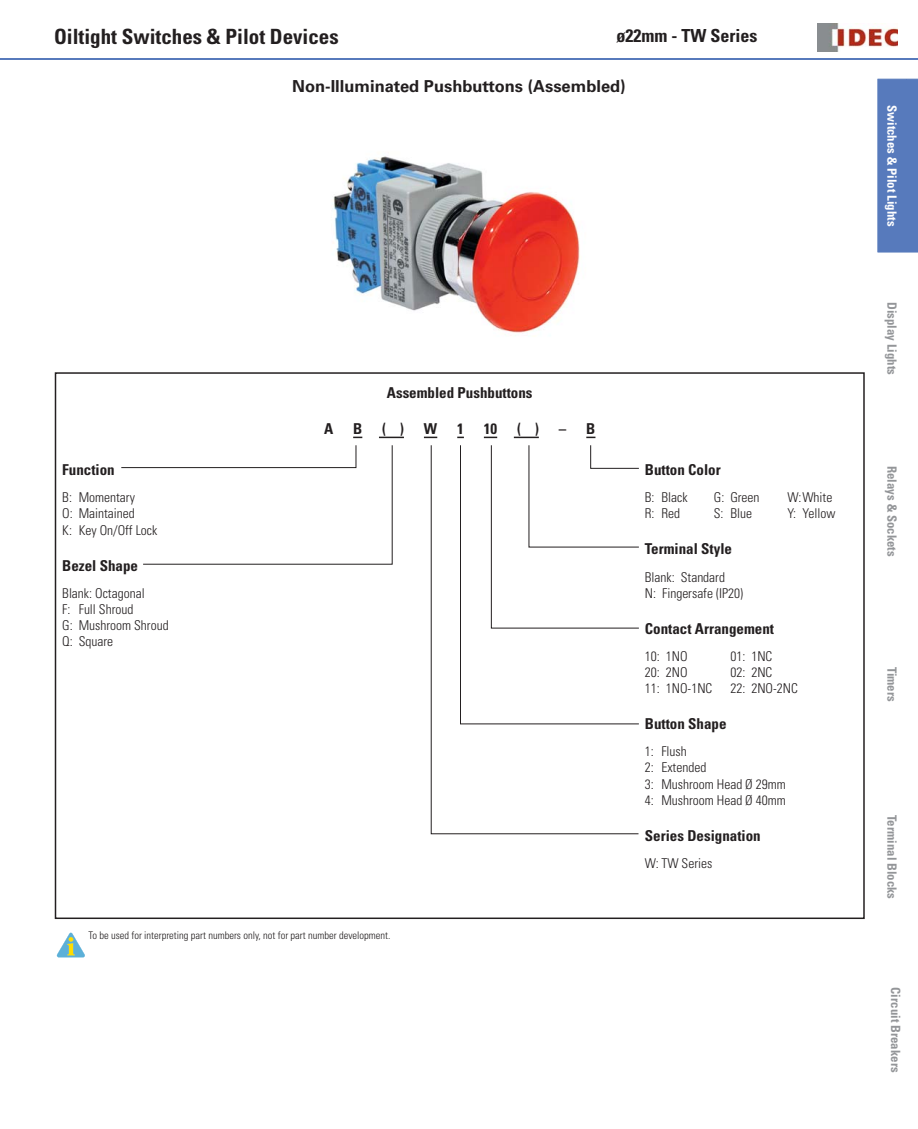
<style>
.page{position:relative;width:918px;height:1129px;background:#fff}
.page>*{position:absolute;margin:0;border:0;box-sizing:border-box;transform-origin:0 0}
.t1{font:700 condensed 21px "Univers LT Std";color:#231f20}
.t2{font:700 condensed 18px "Univers LT Std";color:#231f20}
.t3{font:700 16.5px "Univers LT Std";color:#231f20}
.t4{font:700 condensed 15px "Univers LT Std";color:#231f20}
.t5{font:300 condensed 13.5px/16.2px "Univers LT Std";color:#231f20}
.t6{font:700 condensed 12.75px "Univers LT Std";color:#939598}
.t7{font:700 condensed 12.75px "Univers LT Std";color:#fff}
.t8{font:300 condensed 10.5px "Univers LT Std";color:#231f20}
</style>
<div class="page">
<hr style="left:0;top:59px;width:918px;height:1px;background:#577abc">
<img style="left:818px;top:24px;width:80px;height:27px">
<div style="left:878px;top:79px;width:40px;height:174px;background:#577abc"></div>
<img style="left:333px;top:156px;width:247px;height:177px">
<svg style="left:353px;top:436px;width:9px;height:2px"></svg>
<hr style="left:379px;top:436px;width:25px;height:2px;background:#231f20">
<svg style="left:424px;top:436px;width:13px;height:2px"></svg>
<svg style="left:457px;top:436px;width:7px;height:2px"></svg>
<svg style="left:484px;top:436px;width:13px;height:2px"></svg>
<hr style="left:514px;top:436px;width:25px;height:2px;background:#231f20">
<svg style="left:586px;top:436px;width:9px;height:2px"></svg>
<svg style="left:121px;top:445px;width:518px;height:389px"></svg>
<svg style="left:57px;top:932px;width:28px;height:25px"></svg>
<h1 class="t1" style="left:54px;top:27px;width:286px">Oiltight Switches &amp; Pilot Devices</h1>
<p class="t3" style="left:292px;top:78px;width:335px">Non-Illuminated Pushbuttons (Assembled)</p>
<h2 class="t2" style="left:617px;top:27px;width:142px">ø22mm - TW Series</h2>
<p class="t4" style="left:387px;top:386px;width:147px">Assembled Pushbuttons</p>
<p class="t4" style="left:62px;top:463px;width:54px">Function</p>
<p class="t5" style="left:62px;top:490px;width:97px">B: Momentary<br>O: Maintained<br>K: Key On/Off Lock</p>
<p class="t4" style="left:62px;top:558px;width:77px">Bezel Shape</p>
<p class="t5" style="left:62px;top:585px;width:108px">Blank: Octagonal<br>F: Full Shroud<br>G: Mushroom Shroud<br>Q: Square</p>
<p class="t4" style="left:324px;top:422px;width:11px">A</p>
<p class="t4" style="left:353px;top:422px;width:11px">B</p>
<p class="t4" style="left:382px;top:422px;width:23px">( )</p>
<p class="t4" style="left:424px;top:422px;width:15px">W</p>
<p class="t4" style="left:457px;top:422px;width:8px">1</p>
<p class="t4" style="left:484px;top:422px;width:15px">10</p>
<p class="t4" style="left:517px;top:422px;width:23px">( )</p>
<p class="t4" style="left:559px;top:422px;width:38px">– B</p>
<p class="t8" style="left:88px;top:930px;width:303px">To be used for interpreting part numbers only, not for part number development.</p>
<p class="t4" style="left:645px;top:463px;width:77px">Button Color</p>
<p class="t5" style="left:645px;top:490px;width:44px">B: Black</p>
<p class="t5" style="left:714px;top:490px;width:47px">G: Green</p>
<p class="t5" style="left:787px;top:490px;width:46px">W: White</p>
<p class="t5" style="left:645px;top:506px;width:37px">R: Red</p>
<p class="t5" style="left:714px;top:506px;width:40px">S: Blue</p>
<p class="t5" style="left:787px;top:506px;width:49px">Y: Yellow</p>
<p class="t4" style="left:645px;top:542px;width:89px">Terminal Style</p>
<p class="t5" style="left:645px;top:569px;width:100px">Blank: Standard<br>N: Fingersafe (IP20)</p>
<p class="t4" style="left:645px;top:621px;width:131px">Contact Arrangement</p>
<p class="t5" style="left:645px;top:648px;width:44px">10: 1NO</p>
<p class="t5" style="left:730px;top:648px;width:43px">01: 1NC</p>
<p class="t5" style="left:645px;top:665px;width:44px">20: 2NO</p>
<p class="t5" style="left:730px;top:665px;width:43px">02: 2NC</p>
<p class="t5" style="left:645px;top:681px;width:69px">11: 1NO-1NC</p>
<p class="t5" style="left:730px;top:681px;width:69px">22: 2NO-2NC</p>
<p class="t4" style="left:645px;top:716px;width:83px">Button Shape</p>
<p class="t5" style="left:645px;top:744px;width:142px">1: Flush<br>2: Extended<br>3: Mushroom Head Ø 29mm<br>4: Mushroom Head Ø 40mm</p>
<p class="t4" style="left:645px;top:828px;width:117px">Series Designation</p>
<p class="t5" style="left:645px;top:855px;width:69px">W: TW Series</p>
<p class="t7" style="left:898px;top:105px;width:123px;rotate:90deg">Switches &amp; Pilot Lights</p>
<p class="t6" style="left:898px;top:302px;width:74px;rotate:90deg">Display Lights</p>
<p class="t6" style="left:898px;top:466px;width:92px;rotate:90deg">Relays &amp; Sockets</p>
<p class="t6" style="left:898px;top:667px;width:36px;rotate:90deg">Timers</p>
<p class="t6" style="left:898px;top:815px;width:86px;rotate:90deg">Terminal Blocks</p>
<p class="t6" style="left:902px;top:987px;width:86px;rotate:90deg">Circuit Breakers</p>
</div>
